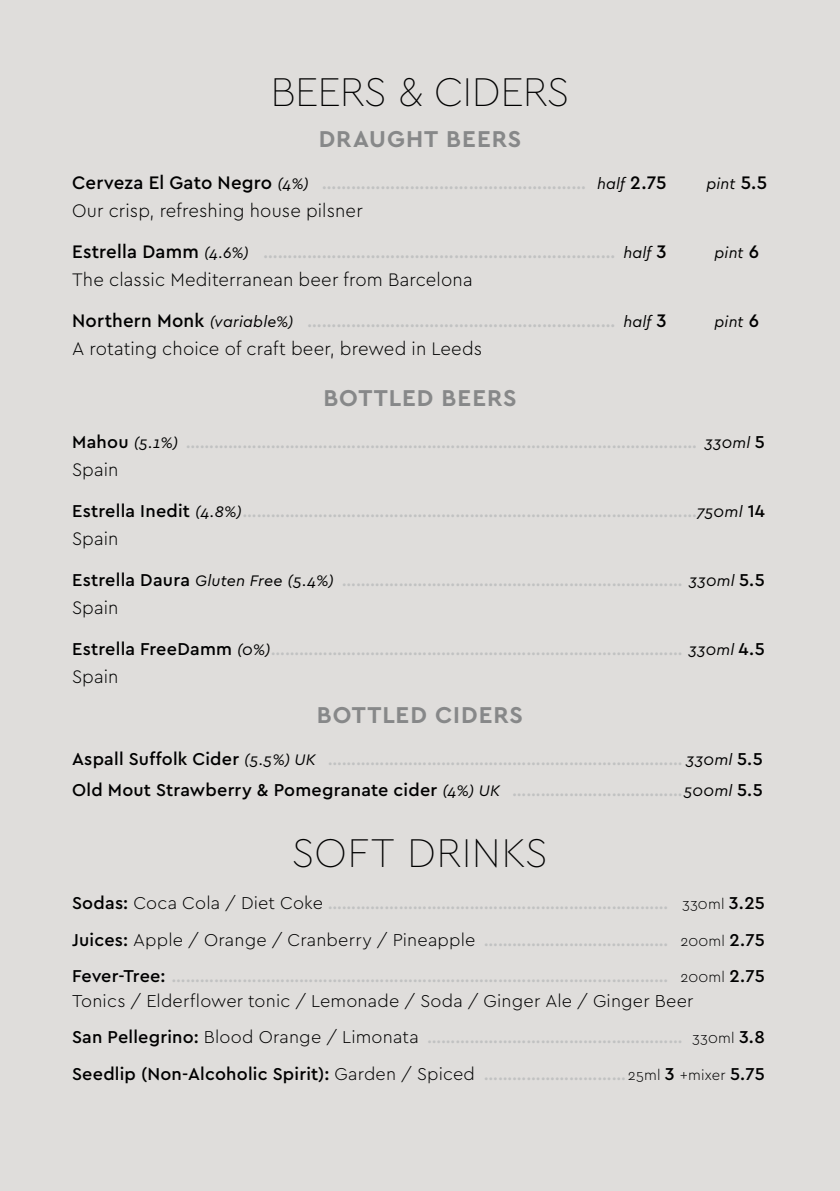
<style>
.page{position:relative;width:840px;height:1191px;background:#fff}
.page>*{position:absolute;margin:0;border:0;box-sizing:border-box;transform-origin:0 0}
.t1{font:100 42px "Cera Pro";letter-spacing:-.02em;color:#000}
.t2{font:100 42px "Cera";letter-spacing:.01em;color:#000}
.t3{font:700 24px "Cera";letter-spacing:.04em;color:#878889}
.t4{font:300 19px "Cera";letter-spacing:.005em;color:#000}
.t5{font:500 19px "Cera Pro";letter-spacing:.01em;color:#c1c2c2}
.t6{font:500 19px "Cera Pro";letter-spacing:.005em;color:#000}
.t7{font:500 18px "Cera Pro";letter-spacing:.015em;color:#c1c2c2}
.t8{font:500 18px/30.6px "Cera Pro";letter-spacing:.01em;color:#000}
.t9{font:300 18px/36.4px "Cera";letter-spacing:.01em;color:#000}
.t10{font:500 18px "Cera Pro";letter-spacing:-.005em;color:#c1c2c2}
.t11{font:italic 16px "Cera";letter-spacing:.015em;color:#000}
.s1{font-family:"Cera";font-weight:400;font-style:italic;font-size:16px}
.s2{color:#c1c2c2}
.s3{font-family:"Cera Pro";font-weight:500;font-style:normal;font-size:19px}
.s4{color:#000}
.s5{font-family:"Cera";font-weight:400;font-style:italic;font-size:16px;color:#000}
.s6{font-family:"Cera";font-weight:300;color:#000}
.s7{font-family:"Cera";font-weight:300;font-size:15px;color:#000}
.s8{font-family:"Cera Pro";font-weight:500}
.s9{font-family:"Cera Pro";font-weight:500;color:#c1c2c2}
.s10{font-size:15px}
.s11{font-family:"Cera";font-weight:300}
.s12{font-family:"Cera";font-weight:300;font-size:15px}
</style>
<div class="page">
<div style="left:0;top:0;width:839px;height:1191px;background:#dfdddb"></div>
<h1 class="t1" style="left:270px;top:64px;width:300px">BEERS &amp; CIDERS</h1>
<h2 class="t3" style="left:318px;top:123px;width:204px">DRAUGHT BEERS</h2>
<p class="t6" style="left:72px;top:170px;width:596px">Cerveza El Gato Negro <span class="s1">(4%)</span> <span class="s2">………………………………………………</span> <span class="s1">half</span> 2.75</p>
<p class="t11" style="left:706px;top:173px;width:62px">pint <span class="s3">5.5</span></p>
<p class="t4" style="left:72px;top:198px;width:292px">Our crisp, refreshing house pilsner</p>
<p class="t5" style="left:72px;top:239px;width:596px"><span class="s4">Estrella Damm</span> <span class="s5">(4.6%)</span> ……………………………………………………………… <span class="s5">half</span> <span class="s4">3</span></p>
<p class="t11" style="left:714px;top:242px;width:46px">pint <span class="s3">6</span></p>
<p class="t4" style="left:72px;top:267px;width:402px">The classic Mediterranean beer from Barcelona</p>
<p class="t5" style="left:72px;top:308px;width:596px"><span class="s4">Northern Monk</span> <span class="s5">(variable%)</span> ……………………………………………………… <span class="s5">half</span> <span class="s4">3</span></p>
<p class="t11" style="left:714px;top:311px;width:46px">pint <span class="s3">6</span></p>
<p class="t4" style="left:72px;top:336px;width:411px">A rotating choice of craft beer, brewed in Leeds</p>
<h2 class="t3" style="left:323px;top:382px;width:194px">BOTTLED BEERS</h2>
<p class="t7" style="left:72px;top:430px;width:694px"><span class="s4">Mahou</span> <span class="s5">(5.1%)</span> ……………………………………………………………………………………………… <span class="s5">330ml</span> <span class="s4">5</span></p>
<p class="t4" style="left:72px;top:457px;width:48px">Spain</p>
<p class="t7" style="left:72px;top:499px;width:693px"><span class="s4">Estrella Inedit</span> <span class="s5">(4.8%)</span>……………………………………………………………………………………<span class="s5">750ml</span> <span class="s4">14</span></p>
<p class="t4" style="left:72px;top:526px;width:48px">Spain</p>
<p class="t7" style="left:72px;top:568px;width:693px"><span class="s4">Estrella Daura</span> <span class="s5">Gluten Free (5.4%)</span> ……………………………………………………………… <span class="s5">330ml</span> <span class="s4">5.5</span></p>
<p class="t4" style="left:72px;top:595px;width:48px">Spain</p>
<p class="t7" style="left:72px;top:637px;width:694px"><span class="s4">Estrella FreeDamm</span> <span class="s5">(0%)</span>…………………………………………………………………………… <span class="s5">330ml</span> <span class="s4">4.5</span></p>
<p class="t4" style="left:72px;top:664px;width:48px">Spain</p>
<h2 class="t3" style="left:317px;top:699px;width:207px">BOTTLED CIDERS</h2>
<p class="t8" style="left:72px;top:743px;width:691px">Aspall Suffolk Cider <span class="s1">(5.5%) UK</span> <span class="s2">…………………………………………………………………</span> <span class="s1">330ml</span> 5.5<br>Old Mout Strawberry &amp; Pomegranate cider <span class="s1">(4%) UK</span> <span class="s2">………………………………</span><span class="s1">500ml</span> 5.5</p>
<h1 class="t2" style="left:292px;top:825px;width:258px">SOFT DRINKS</h1>
<p class="t7" style="left:72px;top:891px;width:694px"><span class="s4">Sodas:</span> <span class="s6">Coca Cola / Diet Coke</span> ……………………………………………………………… <span class="s7">330ml</span> <span class="s4">3.25</span></p>
<p class="t9" style="left:72px;top:920px;width:693px"><span class="s8">Juices:</span> Apple / Orange / Cranberry / Pineapple <span class="s9">…………………………………</span> <span class="s10">200ml</span> <span class="s8">2.75</span></p>
<p class="t10" style="left:72px;top:964px;width:693px"><span class="s4">Fever-Tree:</span> …………………………………………………………………………………………… <span class="s7">200ml</span> <span class="s4">2.75</span></p>
<p class="t9" style="left:72px;top:982px;width:693px">Tonics / Elderflower tonic / Lemonade / Soda / Ginger Ale / Ginger Beer<br><span class="s8">San Pellegrino:</span> Blood Orange / Limonata <span class="s9">………………………………………………</span> <span class="s10">330ml</span> <span class="s8">3.8</span></p>
<p class="t8" style="left:72px;top:1057px;width:693px">Seedlip (Non-Alcoholic Spirit): <span class="s11">Garden / Spiced</span> <span class="s2">…………………………</span><span class="s12">25ml</span> 3 <span class="s12">+mixer</span> 5.75</p>
</div>
